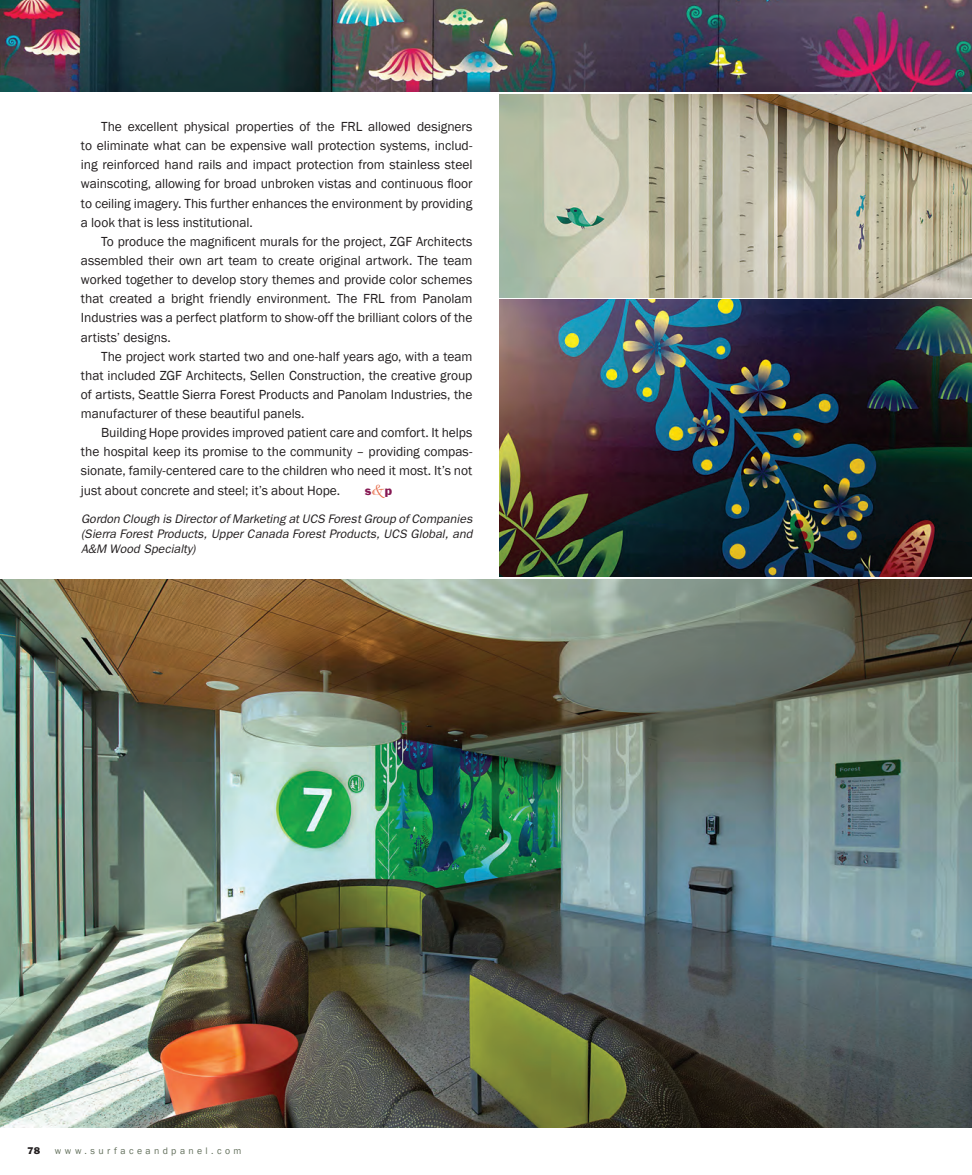
<style>
.page{position:relative;width:972px;height:1175px;background:#fff}
.page>*{position:absolute;margin:0;border:0;box-sizing:border-box;transform-origin:0 0}
.t1{font:13.5px/19.2px "Franklin Gothic";letter-spacing:-.005em;color:#231f20;text-align:justify}
.t2{font:italic 12.3px/15px "Franklin Gothic";letter-spacing:.005em;color:#231f20;text-align:justify}
.t3{font:12px "Franklin Gothic";color:#861853}
.t4{font:9.75px "Franklin Gothic";letter-spacing:.35em;color:#626f5b}
.s1{font-family:"Isadora";font-size:16.5px;color:#e66642}
.s2{font-size:9px;color:#231f20}
</style>
<div class="page">
<img style="left:0;top:0;width:971px;height:92px">
<img style="left:500px;top:299px;width:471px;height:277px">
<img style="left:500px;top:94px;width:471px;height:203px">
<img style="left:0;top:579px;width:971px;height:548px">
<p class="t1" style="left:81px;top:117px;width:393px;text-indent:20px">The excellent physical properties of the FRL allowed designers to eliminate what can be expensive wall protection systems, includ&shy;ing reinforced hand rails and impact protection from stainless steel wainscoting, allowing for broad unbroken vistas and continuous floor to ceiling imagery. This further enhances the environment by providing a look that is less institutional.</p>
<p class="t1" style="left:81px;top:232px;width:393px;text-indent:20px">To produce the magnificent murals for the project, ZGF Architects assembled their own art team to create original artwork. The team worked together to develop story themes and provide color schemes that created a bright friendly environment. The FRL from Panolam Industries was a perfect platform to show-off the brilliant colors of the artists’ designs.</p>
<p class="t1" style="left:81px;top:347px;width:393px;text-indent:20px">The project work started two and one-half years ago, with a team that included ZGF Architects, Sellen Construction, the creative group of artists, Seattle Sierra Forest Products and Panolam Industries, the manufacturer of these beautiful panels.</p>
<p class="t1" style="left:81px;top:423px;width:393px;text-indent:20px">Building Hope provides improved patient care and comfort. It helps the hospital keep its promise to the community – providing compas&shy;sionate, family-centered care to the children who need it most. It’s not just about concrete and steel; it’s about Hope.</p>
<p class="t3" style="left:365px;top:482px;width:29px">s<span class="s1">&amp;</span>p</p>
<p class="t2" style="left:81px;top:511px;width:393px">Gordon Clough is Director of Marketing at UCS Forest Group of Companies (Sierra Forest Products, Upper Canada Forest Products, UCS Global, and A&amp;M Wood Specialty)</p>
<p class="t4" style="left:27px;top:1144px;width:216px"><span class="s2">78</span> www.surfaceandpanel.com</p>
</div>
